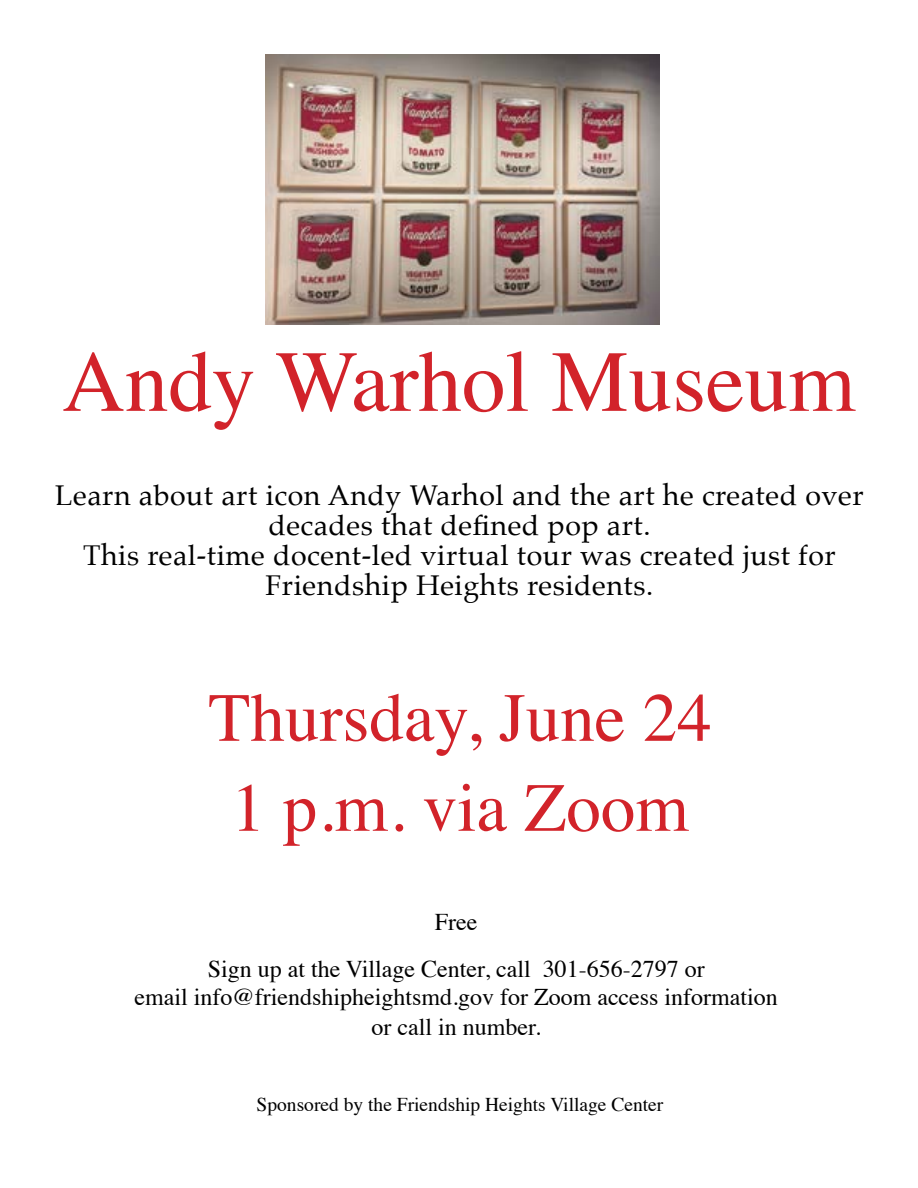
<style>
.page{position:relative;width:918px;height:1188px;background:#fff}
.page>*{position:absolute;margin:0;border:0;box-sizing:border-box;transform-origin:0 0}
.t1{font:87px "Times";color:#d2232a}
.t2{font:69px/90px "Times";color:#d2232a;text-align:center}
.t3{font:28.5px/30px "Palatino";letter-spacing:.02em;color:#000;text-align:center}
.t4{font:24px/46.5px "Times";color:#000;text-align:center}
.t5{font:19.5px "Times";color:#000}
</style>
<div class="page">
<img style="left:266px;top:54px;width:393px;height:270px">
<h1 class="t1" style="left:62px;top:300px;width:795px">Andy Warhol Museum</h1>
<p class="t3" style="left:55px;top:481px;width:810px">Learn about art icon Andy Warhol and the art he created over decades that defined pop art.<br>This real-time docent-led virtual tour was created just for Friendship Heights residents.</p>
<h2 class="t2" style="left:208px;top:667px;width:505px">Thursday, June 24<br>1 p.m. via Zoom</h2>
<p class="t4" style="left:208px;top:897px;width:499px">Free<br>Sign up at the Village Center, call 301-656-2797 or</p>
<p class="t4" style="left:135px;top:980px;width:645px;line-height:30px">email info@friendshipheightsmd.gov for Zoom access information or call in number.</p>
<p class="t5" style="left:257px;top:1086px;width:408px">Sponsored by the Friendship Heights Village Center</p>
</div>
